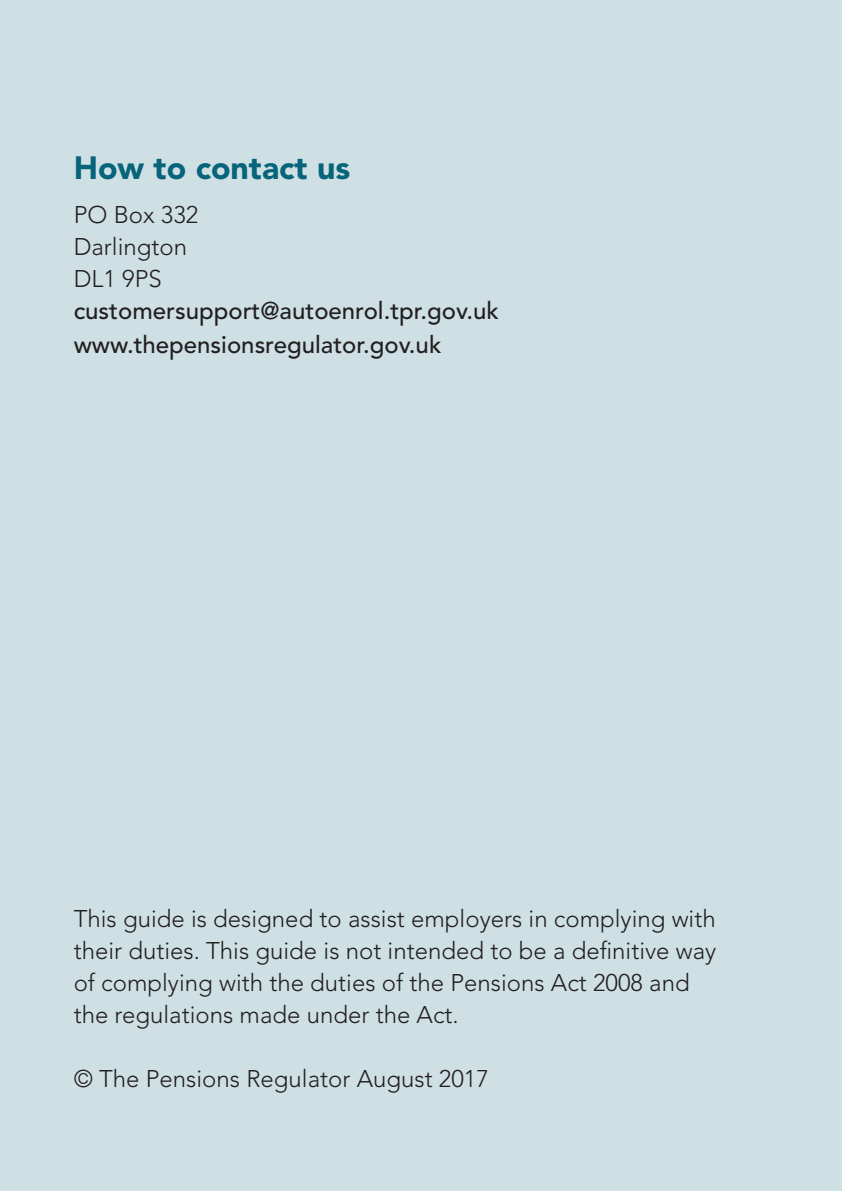
<style>
.page{position:relative;width:842px;height:1191px;background:#cee0e4}
.page>*{position:absolute;margin:0;border:0;box-sizing:border-box;transform-origin:0 0}
.t1{font:900 32px "Avenir LT Std";color:#08647a}
.t2{font:300 24px/32px "Avenir LT Std";color:#231f20}
.t3{font:500 24px/33.6px "Avenir LT Std";color:#231f20}
</style>
<div class="page">
<h2 class="t1" style="left:74px;top:149px;width:278px">How to contact us</h2>
<p class="t2" style="left:74px;top:199px;width:126px">PO Box 332<br>Darlington<br>DL1 9PS</p>
<p class="t3" style="left:74px;top:295px;width:427px">customersupport@autoenrol.tpr.gov.uk www.thepensionsregulator.gov.uk</p>
<p class="t2" style="left:74px;top:903px;width:644px">This guide is designed to assist employers in complying with their duties. This guide is not intended to be a defnitive way of complying with the duties of the Pensions Act 2008 and the regulations made under the Act.</p>
<p class="t2" style="left:74px;top:1063px;width:417px">© The Pensions Regulator August 2017</p>
</div>
